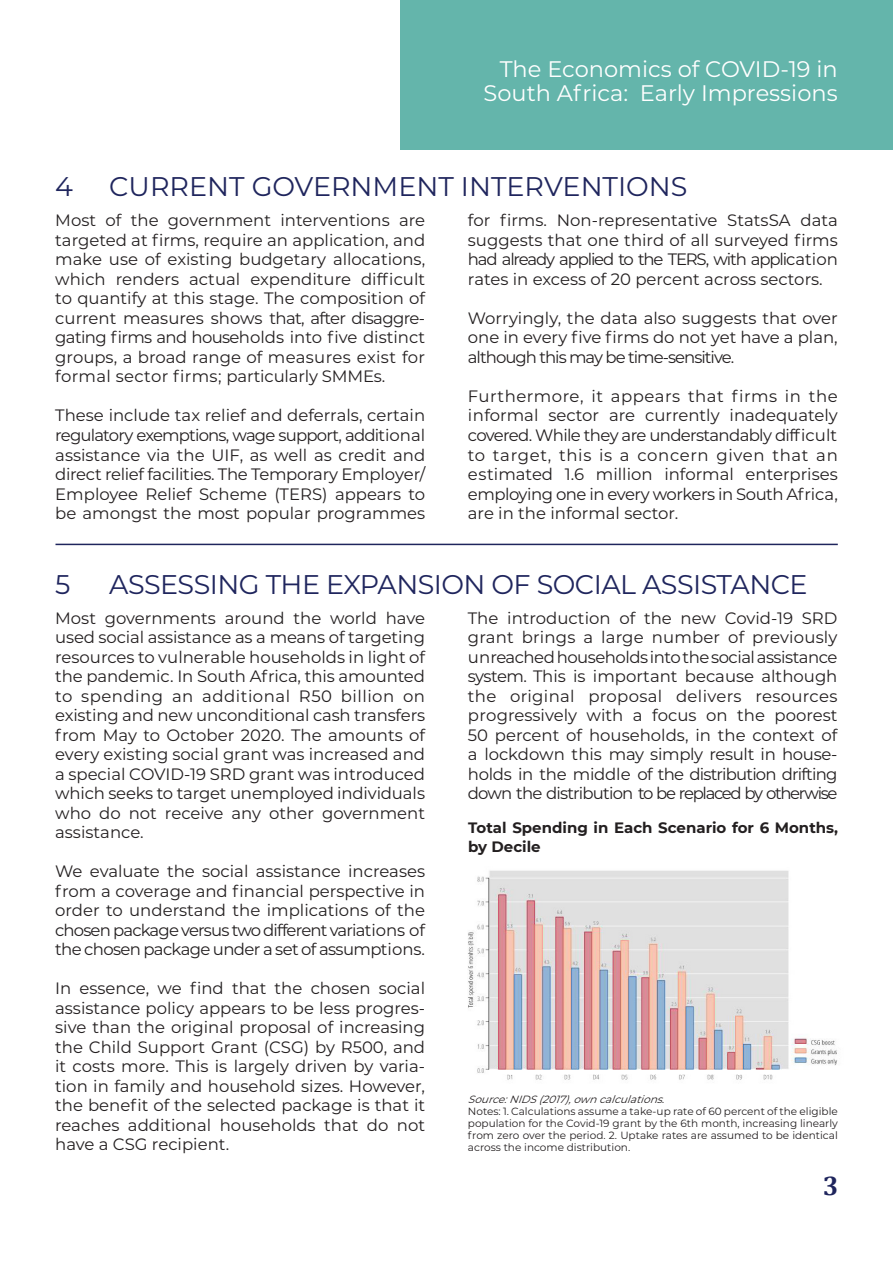
<style>
.page{position:relative;width:893px;height:1263px;background:#fff}
.page>*{position:absolute;margin:0;border:0;box-sizing:border-box;transform-origin:0 0}
.Heading{font:27px "Montserrat";letter-spacing:-.02em;color:#1f255d}
.Heading-2{font:27px "Montserrat";color:#1f255d}
.Heading-3{font:700 27px "Cambria";color:#1f255d}
.Author{font:22.5px "Montserrat";color:#fff}
.Paragraph_Style_2{font:16.5px/19.5px "Montserrat";color:#231f20;text-align:justify}
.Paragraph_Style_2-2{font:16.5px "Montserrat";letter-spacing:-.06em;color:#231f20}
.Paragraph_Style_2-3{font:700 15px/19.5px "Montserrat";color:#231f20}
.Paragraph_Style_2-4{font:10.5px/12px "Montserrat";color:#231f20;text-align:justify}
.Paragraph_Style_2-5{font:italic 10.5px "Montserrat";color:#231f20}
</style>
<div class="page">
<div style="left:401px;top:0;width:492px;height:149px;background:#64b5ab"></div>
<hr style="left:55px;top:544px;width:783px;height:1px;background:#1f255d">
<img style="left:468px;top:870px;width:370px;height:210px">
<p class="Author" style="left:500px;top:54px;width:340px">The Economics of COVID-19 in</p>
<p class="Author" style="left:484px;top:78px;width:356px">South Africa: Early Impressions</p>
<p class="Heading" style="left:55px;top:168px;width:19px">4</p>
<p class="Heading-2" style="left:109px;top:168px;width:580px">CURRENT GOVERNMENT INTERVENTIONS</p>
<p class="Paragraph_Style_2" style="left:55px;top:210px;width:371px">Most of the government interventions are targeted at firms, require an application, and make use of existing budgetary allocations, which renders actual expenditure difficult to quantify at this stage. The composition of current measures shows that, after disaggre&shy;gating firms and households into five distinct groups, a broad range of measures exist for formal sector firms; particularly SMMEs.</p>
<p class="Paragraph_Style_2" style="left:55px;top:405px;width:371px">These include tax relief and deferrals, certain regulatory exemptions, wage support, additional assistance via the UIF, as well as credit and</p>
<p class="Paragraph_Style_2" style="left:55px;top:464px;width:371px">direct relief facilities. The Temporary Employer/ Employee Relief Scheme (TERS) appears to be amongst the most popular programmes</p>
<p class="Paragraph_Style_2" style="left:468px;top:210px;width:371px">for firms. Non-representative StatsSA data suggests that one third of all surveyed firms had already applied to the TERS, with application rates in excess of 20 percent across sectors.</p>
<p class="Paragraph_Style_2" style="left:468px;top:308px;width:371px">Worryingly, the data also suggests that over one in every five firms do not yet have a plan,</p>
<p class="Paragraph_Style_2-2" style="left:468px;top:346px;width:268px">although this may be time-sensitive.</p>
<p class="Paragraph_Style_2" style="left:468px;top:386px;width:371px">Furthermore, it appears that firms in the informal sector are currently inadequately covered. While they are understandably difficult</p>
<p class="Paragraph_Style_2" style="left:468px;top:444px;width:371px">to target, this is a concern given that an estimated 1.6 million informal enterprises employing one in every workers in South Africa, are in the informal sector.</p>
<p class="Heading" style="left:55px;top:565px;width:17px">5</p>
<p class="Heading" style="left:109px;top:565px;width:700px">ASSESSING THE EXPANSION OF SOCIAL ASSISTANCE</p>
<p class="Paragraph_Style_2" style="left:468px;top:608px;width:371px">The introduction of the new Covid-19 SRD grant brings a large number of previously unreached households into the social assistance system. This is important because although</p>
<p class="Paragraph_Style_2" style="left:468px;top:686px;width:371px">the original proposal delivers resources progressively with a focus on the poorest 50 percent of households, in the context of a lockdown this may simply result in house&shy;holds in the middle of the distribution drifting down the distribution to be replaced by otherwise</p>
<p class="Paragraph_Style_2-3" style="left:468px;top:817px;width:371px">Total Spending in Each Scenario for 6 Months, by Decile</p>
<p class="Paragraph_Style_2" style="left:55px;top:608px;width:371px">Most governments around the world have used social assistance as a means of targeting resources to vulnerable households in light of the pandemic. In South Africa, this amounted</p>
<p class="Paragraph_Style_2" style="left:55px;top:686px;width:371px">to spending an additional R50 billion on existing and new unconditional cash transfers from May to October 2020. The amounts of every existing social grant was increased and a special COVID-19 SRD grant was introduced which seeks to target unemployed individuals who do not receive any other government assistance.</p>
<p class="Paragraph_Style_2" style="left:55px;top:861px;width:371px">We evaluate the social assistance increases from a coverage and financial perspective in order to understand the implications of the chosen package versus two different variations of the chosen package under a set of assumptions.</p>
<p class="Paragraph_Style_2" style="left:55px;top:978px;width:371px">In essence, we find that the chosen social assistance policy appears to be less progres&shy;sive than the original proposal of increasing the Child Support Grant (CSG) by R500, and it costs more. This is largely driven by varia&shy;tion in family and household sizes. However, the benefit of the selected package is that it reaches additional households that do not have a CSG recipient.</p>
<p class="Paragraph_Style_2-5" style="left:468px;top:1092px;width:203px">Source:NIDS(2017),owncalculations.</p>
<p class="Paragraph_Style_2-4" style="left:468px;top:1105px;width:371px">Notes: 1. Calculations assume a take-up rate of 60 percent of the eligible population for the Covid-19 grant by the 6th month, increasing linearly from zero over the period. 2. Uptake rates are assumed to be identical across the income distribution.</p>
<p class="Heading-3" style="left:823px;top:1166px;width:17px">3</p>
</div>
